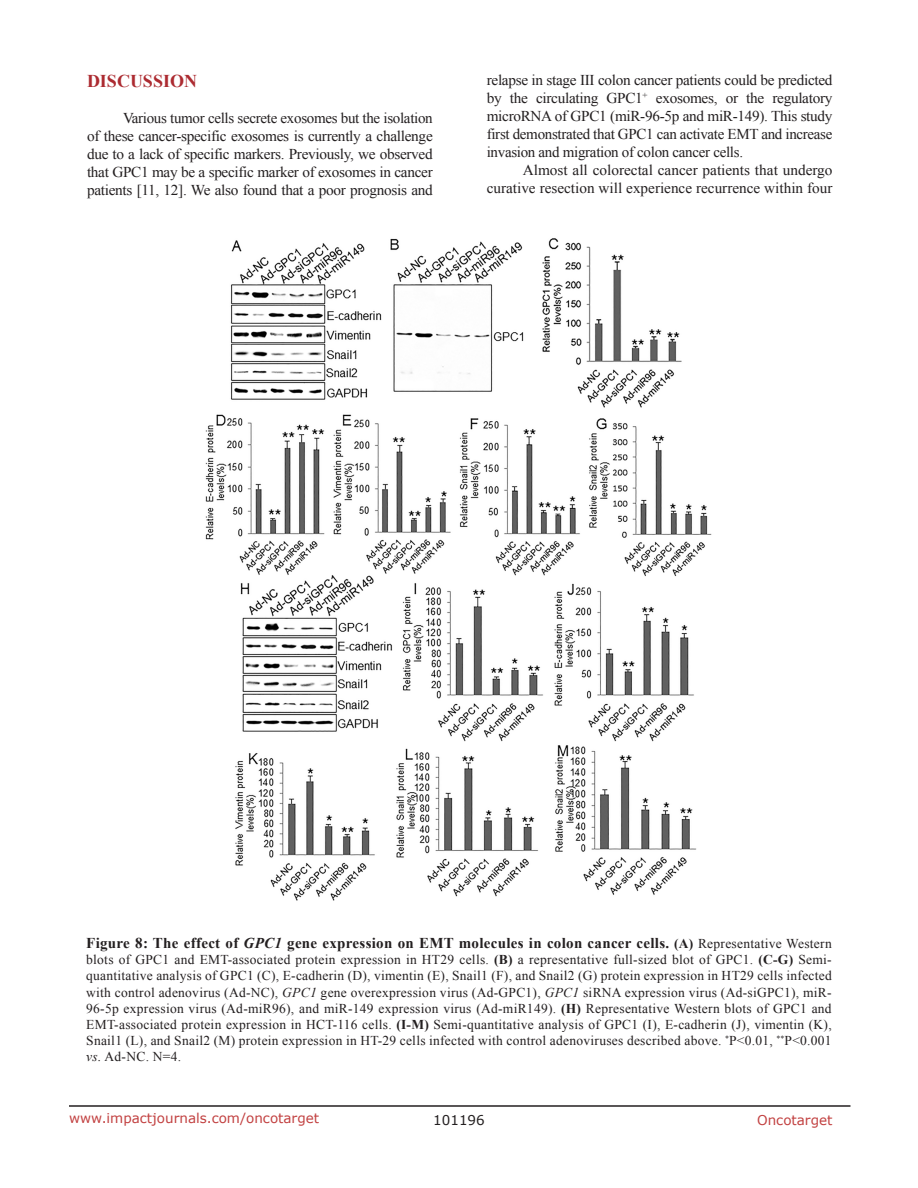
<style>
.page{position:relative;width:918px;height:1188px;background:#fff}
.page>*{position:absolute;margin:0;border:0;box-sizing:border-box;transform-origin:0 0}
.Heading{font:700 18px "Times New Roman";color:#ac2b31}
.BodyText{font:15px/18px "Times New Roman";letter-spacing:-.02em;color:#231f20;text-align:justify}
.BodyText-2{font:15px/18px "Times New Roman";color:#231f20;text-align:right}
.figuretext{font:700 15px "Times New Roman";letter-spacing:.02em;color:#231f20}
.figuretext-2{font:13.5px/16.2px "Times New Roman";letter-spacing:.02em;color:#231f20;text-align:justify}
.t1{font:13.5px "Verdana";color:#c24141}
.t2{font:13.5px "Verdana";color:#231f20}
.s1{font-style:italic}
.s2{font-size:13.5px}
.s3{font-weight:400;font-size:13.5px}
.s4{font-weight:700}
</style>
<div class="page">
<hr style="left:69px;top:1105px;width:781px;height:2px;background:#231f20">
<img style="left:205px;top:238px;width:507px;height:663px">
<p class="Heading" style="left:87px;top:69px;width:112px">DISCUSSION</p>
<p class="BodyText" style="left:87px;top:109px;width:347px;text-indent:36px">Various tumor cells secrete exosomes but the isolation of these cancer-specific exosomes is currently a challenge due to a lack of specific markers. Previously, we observed that GPC1 may be a specific marker of exosomes in cancer patients [11, 12]. We also found that a poor prognosis and</p>
<p class="BodyText" style="left:487px;top:71px;width:347px">relapse in stage III colon cancer patients could be predicted by the circulating GPC1<sup>+</sup> exosomes, or the regulatory microRNA of GPC1 (miR-96-5p and miR-149). This study first demonstrated that GPC1 can activate EMT and increase invasion and migration of colon cancer cells.</p>
<p class="BodyText-2" style="left:487px;top:161px;width:347px">Almost all colorectal cancer patients that undergo curative resection will experience recurrence within four</p>
<p class="figuretext" style="left:86px;top:933px;width:747px">Figure 8: The effect of <span class="s1">GPC1</span> gene expression on EMT molecules in colon cancer cells. <span class="s2">(A)</span> <span class="s3">Representative Western</span></p>
<p class="figuretext-2" style="left:86px;top:951px;width:747px">blots of GPC1 and EMT-associated protein expression in HT29 cells. <span class="s4">(B)</span> a representative full-sized blot of GPC1. <span class="s4">(C-G)</span> Semi&shy;quantitative analysis of GPC1 (C), E-cadherin (D), vimentin (E), Snail1 (F), and Snail2 (G) protein expression in HT29 cells infected with control adenovirus (Ad-NC), <span class="s1">GPC1</span> gene overexpression virus (Ad-GPC1), <span class="s1">GPC1</span> siRNA expression virus (Ad-siGPC1), miR-96-5p expression virus (Ad-miR96), and miR-149 expression virus (Ad-miR149). <span class="s4">(H)</span> Representative Western blots of GPC1 and EMT-associated protein expression in HCT-116 cells. <span class="s4">(I-M)</span> Semi-quantitative analysis of GPC1 (I), E-cadherin (J), vimentin (K), Snail1 (L), and Snail2 (M) protein expression in HT-29 cells infected with control adenoviruses described above. <sup>*</sup>P&lt;0.01, <sup>**</sup>P&lt;0.001 <span class="s1">vs.</span> Ad-NC. N=4.</p>
<p class="t1" style="left:69px;top:1109px;width:252px">www.impactjournals.com/oncotarget</p>
<p class="t2" style="left:433px;top:1111px;width:53px">101196</p>
<p class="t1" style="left:757px;top:1111px;width:77px">Oncotarget</p>
</div>
